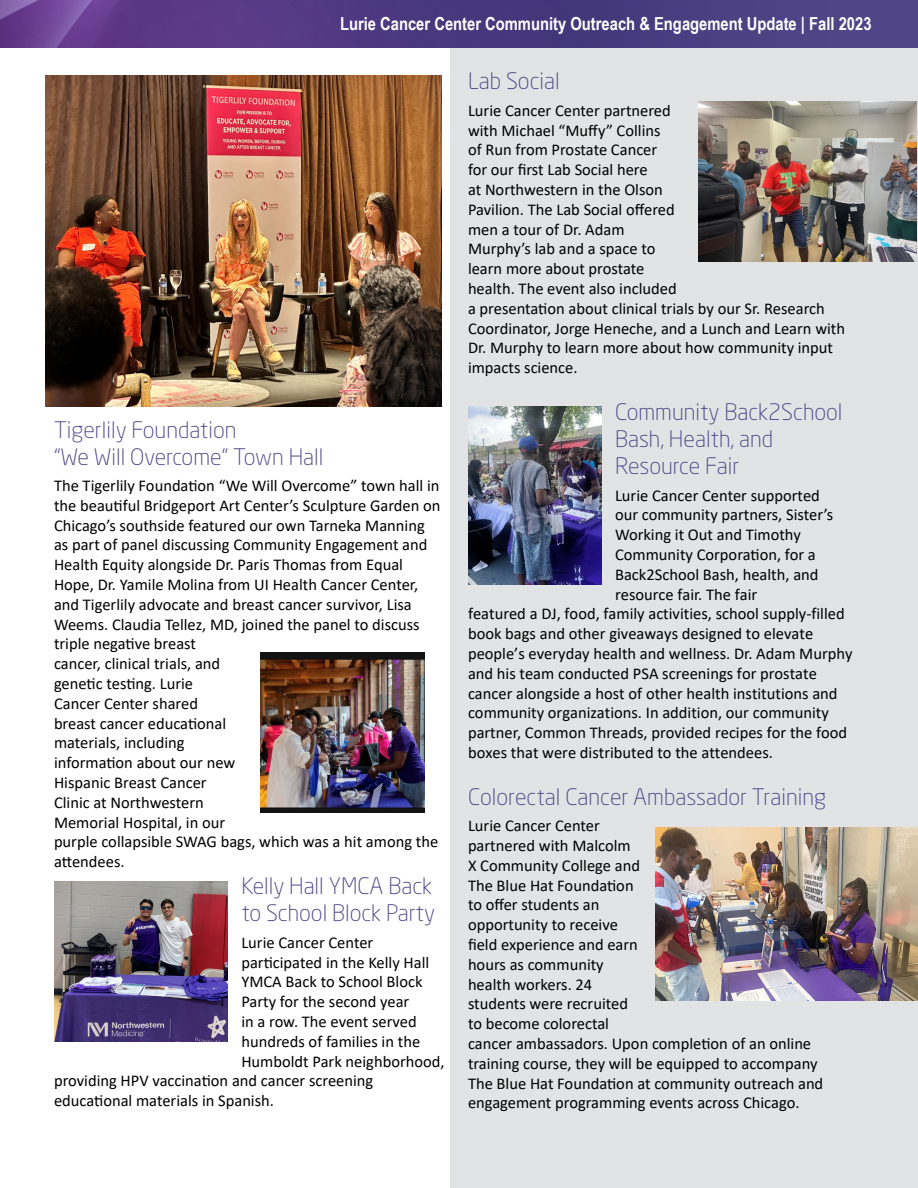
<style>
.page{position:relative;width:918px;height:1188px;background:#fff}
.page>*{position:absolute;margin:0;border:0;box-sizing:border-box;transform-origin:0 0}
.t1{font:300 22.5px/27px "Neo Sans Pro";color:#514588}
.t2{font:700 18px "Arial Narrow";color:#fff}
.t3{font:16.5px/19.8px "Calibri";color:#000}
</style>
<div class="page">
<img style="left:0;top:0;width:918px;height:48px">
<div style="left:450px;top:49px;width:468px;height:1139px;background:#e2e3e4"></div>
<img style="left:45px;top:75px;width:396px;height:332px">
<img style="left:260px;top:652px;width:165px;height:160px">
<img style="left:54px;top:881px;width:174px;height:160px">
<img style="left:699px;top:101px;width:218px;height:160px">
<img style="left:468px;top:407px;width:134px;height:178px">
<img style="left:656px;top:827px;width:262px;height:173px">
<p class="t2" style="left:340px;top:10px;width:533px">Lurie Cancer Center Community Outreach &amp; Engagement Update | Fall 2023</p>
<h1 class="t1" style="left:54px;top:416px;width:271px">Tigerlily Foundation<br>“We Will Overcome” Town Hall</h1>
<p class="t3" style="left:54px;top:475px;width:388px">The Tigerlily Foundation “We Will Overcome” town hall in the beautiful Bridgeport Art Center’s Sculpture Garden on Chicago’s southside featured our own Tarneka Manning as part of panel discussing Community Engagement and Health Equity alongside Dr. Paris Thomas from Equal Hope, Dr. Yamile Molina from UI Health Cancer Center, and Tigerlily advocate and breast cancer survivor, Lisa Weems. Claudia Tellez, MD, joined the panel to discuss triple negative breast<br>cancer, clinical trials, and<br>genetic testing. Lurie<br>Cancer Center shared<br>breast cancer educational<br>materials, including<br>information about our new<br>Hispanic Breast Cancer<br>Clinic at Northwestern<br>Memorial Hospital, in our<br>purple collapsible SWAG bags, which was a hit among the attendees.</p>
<h1 class="t1" style="left:241px;top:872px;width:195px">Kelly Hall YMCA Back to School Block Party</h1>
<p class="t3" style="left:241px;top:932px;width:133px">Lurie Cancer Center</p>
<p class="t3" style="left:241px;top:952px;width:189px">participated in the Kelly Hall</p>
<p class="t3" style="left:241px;top:972px;width:183px">YMCA Back to School Block</p>
<p class="t3" style="left:241px;top:991px;width:169px">Party for the second year</p>
<p class="t3" style="left:241px;top:1011px;width:177px">in a row. The event served</p>
<p class="t3" style="left:241px;top:1031px;width:180px">hundreds of families in the</p>
<p class="t3" style="left:241px;top:1051px;width:205px">Humboldt Park neighborhood,</p>
<p class="t3" style="left:54px;top:1071px;width:321px">providing HPV vaccination and cancer screening</p>
<p class="t3" style="left:54px;top:1090px;width:222px">educational materials in Spanish.</p>
<h1 class="t1" style="left:468px;top:67px;width:93px">Lab Social</h1>
<p class="t3" style="left:468px;top:100px;width:379px">Lurie Cancer Center partnered<br>with Michael “Muffy” Collins<br>of Run from Prostate Cancer<br>for our first Lab Social here<br>at Northwestern in the Olson<br>Pavilion. The Lab Social offered<br>men a tour of Dr. Adam<br>Murphy’s lab and a space to<br>learn more about prostate<br>health. The event also included<br>a presentation about clinical trials by our Sr. Research<br>Coordinator, Jorge Heneche, and a Lunch and Learn with<br>Dr. Murphy to learn more about how community input impacts science.</p>
<h1 class="t1" style="left:615px;top:398px;width:229px">Community Back2School<br>Bash, Health, and<br>Resource Fair</h1>
<p class="t3" style="left:615px;top:485px;width:206px">Lurie Cancer Center supported</p>
<p class="t3" style="left:615px;top:505px;width:220px">our community partners, Sister’s</p>
<p class="t3" style="left:615px;top:524px;width:187px">Working it Out and Timothy</p>
<p class="t3" style="left:615px;top:544px;width:202px">Community Corporation, for a</p>
<p class="t3" style="left:615px;top:564px;width:205px">Back2School Bash, health, and</p>
<p class="t3" style="left:615px;top:584px;width:144px">resource fair. The fair</p>
<p class="t3" style="left:468px;top:604px;width:378px">featured a DJ, food, family activities, school supply-filled</p>
<p class="t3" style="left:468px;top:623px;width:347px">book bags and other giveaways designed to elevate</p>
<p class="t3" style="left:468px;top:643px;width:386px">people’s everyday health and wellness. Dr. Adam Murphy</p>
<p class="t3" style="left:468px;top:663px;width:350px">and his team conducted PSA screenings for prostate</p>
<p class="t3" style="left:468px;top:683px;width:371px">cancer alongside a host of other health institutions and</p>
<p class="t3" style="left:468px;top:703px;width:362px">community organizations. In addition, our community</p>
<p class="t3" style="left:468px;top:722px;width:381px">partner, Common Threads, provided recipes for the food</p>
<p class="t3" style="left:468px;top:742px;width:307px">boxes that were distributed to the attendees.</p>
<h1 class="t1" style="left:468px;top:783px;width:360px">Colorectal Cancer Ambassador Training</h1>
<p class="t3" style="left:468px;top:815px;width:357px">Lurie Cancer Center<br>partnered with Malcolm<br>X Community College and<br>The Blue Hat Foundation<br>to offer students an<br>opportunity to receive<br>field experience and earn<br>hours as community<br>health workers. 24<br>students were recruited<br>to become colorectal<br>cancer ambassadors. Upon completion of an online training course, they will be equipped to accompany<br>The Blue Hat Foundation at community outreach and engagement programming events across Chicago.</p>
</div>
